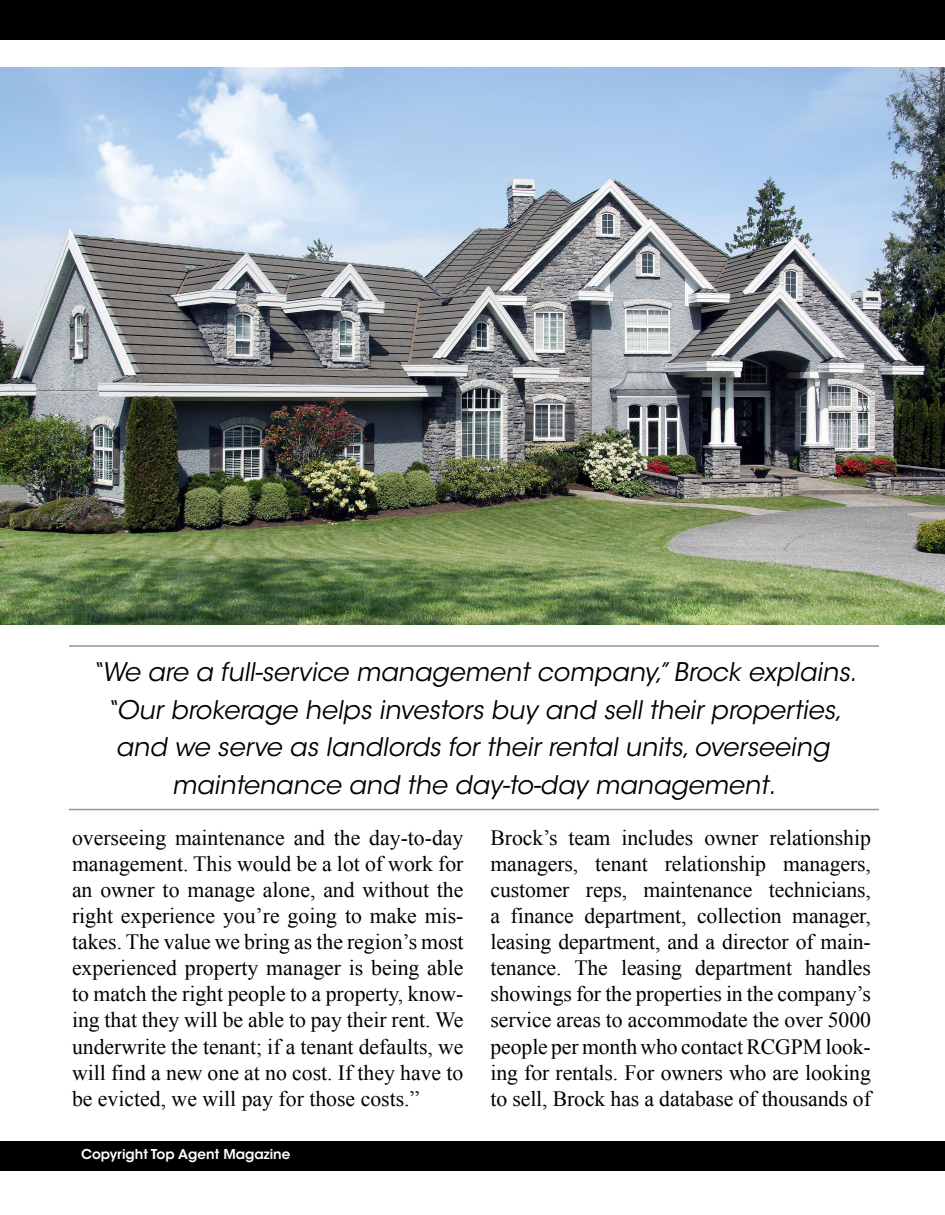
<style>
.page{position:relative;width:945px;height:1215px;background:#fff}
.page>*{position:absolute;margin:0;border:0;box-sizing:border-box;transform-origin:0 0}
.body{font:italic 25.5px/37.5px "ITC Avant Garde Std";color:#000;text-align:center}
.body_hypenate{font:21.75px/26.1px "Times New Roman";color:#000;text-align:justify}
.t1{font:600 13.5px "ITC Avant Garde Std";color:#fff}
</style>
<div class="page">
<div style="left:0;top:1141px;width:945px;height:29px;background:#000"></div>
<div style="left:0;top:0;width:945px;height:40px;background:#000"></div>
<hr style="left:69px;top:809px;width:810px;height:1px;background:#939598">
<hr style="left:69px;top:645px;width:810px;height:2px;background:#939598">
<img style="left:0;top:68px;width:945px;height:557px">
<p class="body" style="left:91px;top:654px;width:772px">“We are a full-service management company,”Brock explains. “Our brokerage helps investors buy and sell their properties, and we serve as landlords for their rental units,overseeing maintenance and the day-to-day management.</p>
<p class="body_hypenate" style="left:72px;top:824px;width:393px">overseeing maintenance and the day-to-day management. This would be a lot of work for an owner to manage alone, and without the right experience you’re going to make mis&shy;takes. The value we bring as the region’s most experienced property manager is being able to match the right people to a property, know&shy;ing that they will be able to pay their rent. We underwrite the tenant; if a tenant defaults, we will find a new one at no cost. If they have to be evicted, we will pay for those costs.”</p>
<p class="body_hypenate" style="left:490px;top:824px;width:382px">Brock’s team includes owner relationship managers, tenant relationship managers, customer reps, maintenance technicians, a finance department, collection manager, leasing department, and a director of main&shy;tenance. The leasing department handles showings for the properties in the company’s service areas to accommodate the over 5000 people per month who contact RCGPM look&shy;ing for rentals. For owners who are looking to sell, Brock has a database of thousands of</p>
<p class="t1" style="left:81px;top:1146px;width:211px">Copyright Top Agent Magazine</p>
</div>
